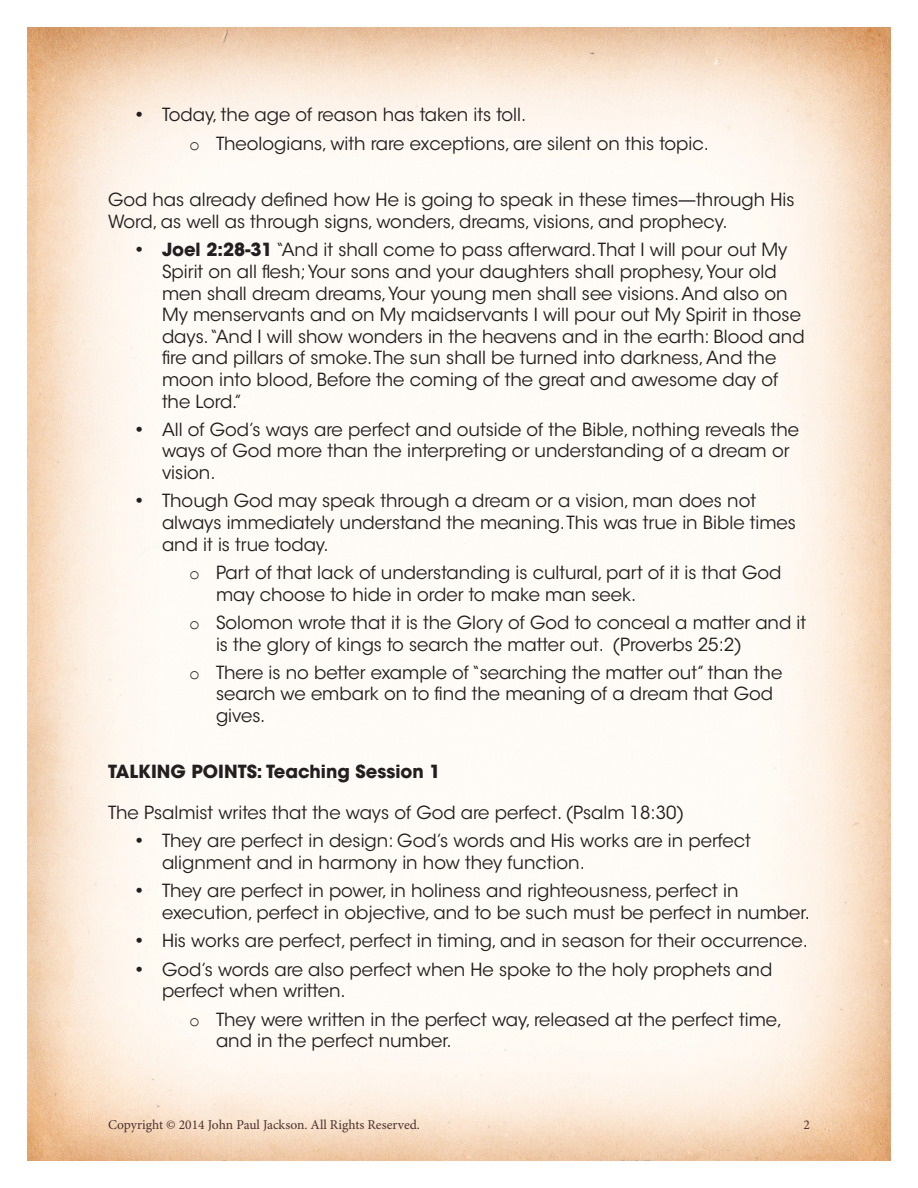
<style>
.page{position:relative;width:918px;height:1188px;background:#fff}
.page>*{position:absolute;margin:0;border:0;box-sizing:border-box;transform-origin:0 0}
.t1{font:18px/21.6px "ITC Avant Garde Std";color:#231f20}
.t2{font:700 18px "ITC Avant Garde Std";color:#231f20}
.t3{font:13.5px "Minion Pro";color:#4b3230}
.s1{font-family:"Courier New"}
.s2{font-weight:700}
</style>
<div class="page">
<img style="left:27px;top:27px;width:864px;height:1134px">
<p class="t1" style="left:135px;top:104px;width:393px">• Today, the age of reason has taken its toll.</p>
<p class="t1" style="left:189px;top:133px;width:522px"><span class="s1">o</span> Theologians, with rare exceptions, are silent on this topic.</p>
<p class="t1" style="left:108px;top:189px;width:688px">God has already defined how He is going to speak in these times—through His<br>Word, as well as through signs, wonders, dreams, visions, and prophecy.</p>
<p class="t1" style="left:162px;top:239px;width:644px;text-indent:-27px">• <span class="s2">Joel 2:28-31</span> “And it shall come to pass afterward. That I will pour out My Spirit on all flesh; Your sons and your daughters shall prophesy, Your old men shall dream dreams, Your young men shall see visions. And also on My menservants and on My maidservants I will pour out My Spirit in those days.“And I will show wonders in the heavens and in the earth: Blood and fire and pillars of smoke. The sun shall be turned into darkness, And the moon into blood, Before the coming of the great and awesome day of the Lord.”</p>
<p class="t1" style="left:162px;top:419px;width:639px;text-indent:-27px">• All of God’s ways are perfect and outside of the Bible, nothing reveals the ways of God more than the interpreting or understanding of a dream or vision.</p>
<p class="t1" style="left:162px;top:490px;width:636px;text-indent:-27px">• Though God may speak through a dream or a vision, man does not always immediately understand the meaning. This was true in Bible times and it is true today.</p>
<p class="t1" style="left:216px;top:562px;width:567px;text-indent:-27px"><span class="s1">o</span> Part of that lack of understanding is cultural, part of it is that God may choose to hide in order to make man seek.</p>
<p class="t1" style="left:216px;top:612px;width:592px;text-indent:-27px"><span class="s1">o</span> Solomon wrote that it is the Glory of God to conceal a matter and it is the glory of kings to search the matter out. (Proverbs 25:2)</p>
<p class="t1" style="left:216px;top:662px;width:568px;text-indent:-27px"><span class="s1">o</span> There is no better example of “searching the matter out” than the search we embark on to find the meaning of a dream that God gives.</p>
<p class="t2" style="left:108px;top:760px;width:334px">TALKING POINTS: Teaching Session 1</p>
<p class="t1" style="left:108px;top:802px;width:578px">The Psalmist writes that the ways of God are perfect. (Psalm 18:30)</p>
<p class="t1" style="left:162px;top:830px;width:590px;text-indent:-27px">• They are perfect in design: God’s words and His works are in perfect alignment and in harmony in how they function.</p>
<p class="t1" style="left:162px;top:880px;width:650px;text-indent:-27px">• They are perfect in power, in holiness and righteousness, perfect in execution, perfect in objective, and to be such must be perfect in number.</p>
<p class="t1" style="left:135px;top:930px;width:674px">• His works are perfect, perfect in timing, and in season for their occurrence.</p>
<p class="t1" style="left:162px;top:958px;width:612px;text-indent:-27px">• God’s words are also perfect when He spoke to the holy prophets and perfect when written.</p>
<p class="t1" style="left:216px;top:1008px;width:568px;text-indent:-27px"><span class="s1">o</span> They were written in the perfect way, released at the perfect time, and in the perfect number.</p>
<p class="t3" style="left:108px;top:1116px;width:313px">Copyright © 2014 John Paul Jackson. All Rights Reserved.</p>
<p class="t3" style="left:804px;top:1116px;width:8px">2</p>
</div>
